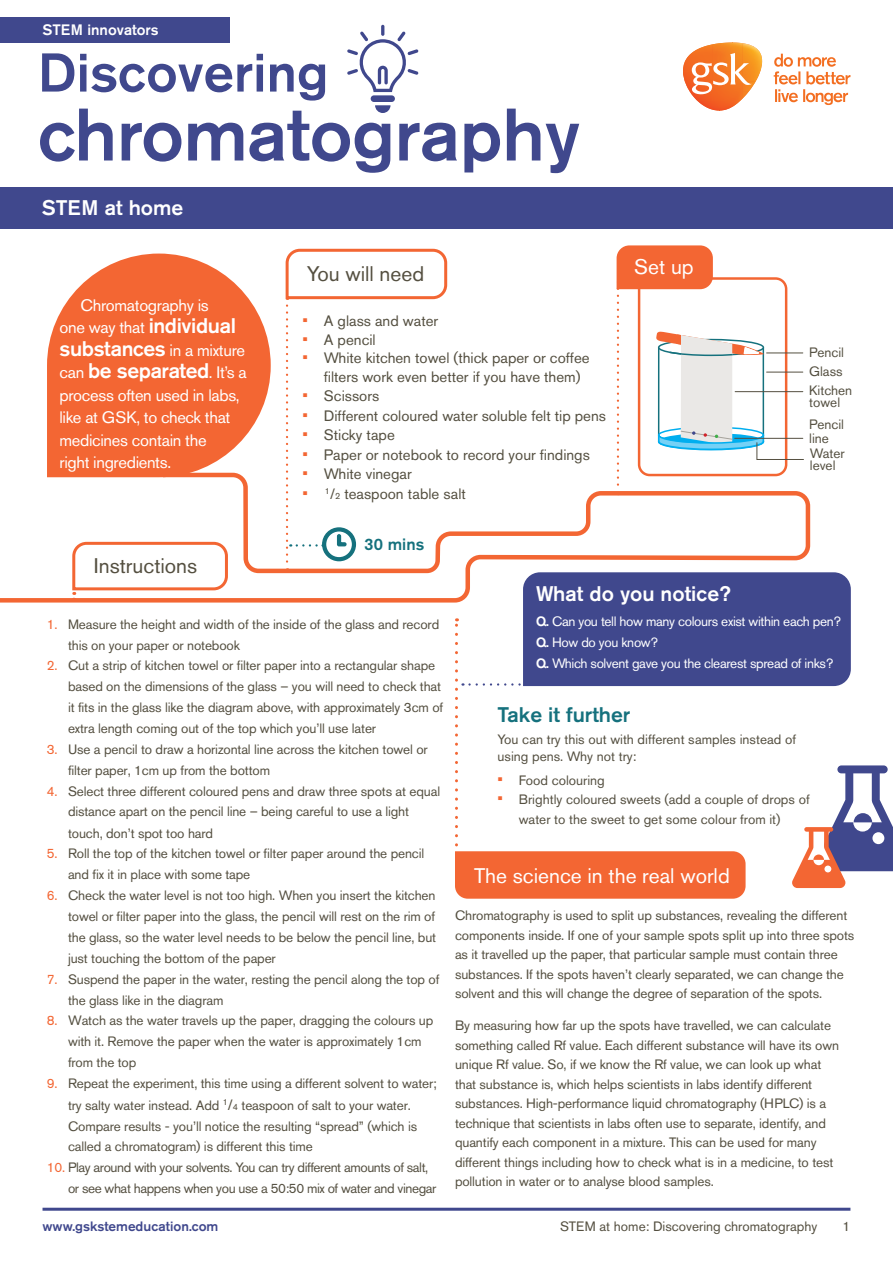
<style>
.page{position:relative;width:893px;height:1263px;background:#fff}
.page>*{position:absolute;margin:0;border:0;box-sizing:border-box;transform-origin:0 0}
.t1{font:500 73.5px "Akzidenz Grotesk GSK";letter-spacing:-.005em;color:#40488d}
.t2{font:500 54px "Akzidenz Grotesk GSK";color:#40488d}
.Body_text{font:500 21px/22.5px "Akzidenz Grotesk GSK";letter-spacing:-.01em;color:#fff}
.Body_text-2{font:21px "Akzidenz Grotesk GSK";color:#fff}
.Body_text-3{font:21px "Akzidenz Grotesk GSK";color:#544f40}
.Body_text-4{font:500 21px "Akzidenz Grotesk GSK";color:#15717d}
.Body_text-5{font:16.5px/22.5px "Akzidenz Grotesk GSK";letter-spacing:-.02em;color:#fff;text-align:center}
.Body_text-6{font:500 16.5px "Akzidenz Grotesk GSK";color:#15717d}
.t3{font:15px/18px "Akzidenz Grotesk GSK";color:#544f40}
.t4{font:500 15px "Akzidenz Grotesk GSK";color:#fff}
.Body_text-7{font:13.5px/21px "Akzidenz Grotesk GSK";letter-spacing:-.01em;color:#544f40}
.Body_text-8{font:13.5px/21px "Akzidenz Grotesk GSK";letter-spacing:-.03em;color:#544f40}
.Body_text-9{font:13.5px "Akzidenz Grotesk GSK";letter-spacing:-.025em;color:#fff}
.t5{font:500 13.5px "Akzidenz Grotesk GSK";color:#40488d}
.s1{font-weight:500;font-size:21px}
.s2{font-weight:400;font-size:16.5px}
.s3{font-size:16.5px;color:#f36633}
.s4{font-size:9px}
.s5{color:#f36633}
.s6{font-size:15px}
.s7{font-weight:500}
</style>
<div class="page">
<hr style="left:43px;top:1208px;width:807px;height:3px;background:#40488d">
<div style="left:0;top:188px;width:893px;height:41px;background:#40488d"></div>
<svg style="left:774px;top:54px;width:76px;height:51px"></svg>
<svg style="left:683px;top:43px;width:80px;height:68px"></svg>
<div style="left:0;top:17px;width:230px;height:26px;background:#40488d"></div>
<svg style="left:347px;top:25px;width:71px;height:88px"></svg>
<svg style="left:47px;top:254px;width:224px;height:216px;background:#f47d51"></svg>
<svg style="left:0;top:470px;width:811px;height:133px"></svg>
<svg style="left:284px;top:248px;width:165px;height:322px"></svg>
<svg style="left:71px;top:540px;width:158px;height:61px"></svg>
<svg style="left:469px;top:572px;width:382px;height:114px;background:#5c629d"></svg>
<div style="left:455px;top:851px;width:291px;height:48px;background:#f36633"></div>
<svg style="left:455px;top:618px;width:8px;height:227px"></svg>
<svg style="left:617px;top:245px;width:187px;height:250px"></svg>
<svg style="left:792px;top:765px;width:101px;height:123px"></svg>
<p class="t4" style="left:43px;top:20px;width:118px">STEM innovators</p>
<h2 class="t2" style="left:38px;top:38px;width:292px">Discovering</h2>
<h1 class="t1" style="left:38px;top:87px;width:543px">chromatography</h1>
<h3 class="Body_text" style="left:42px;top:196px;width:143px">STEM at home</h3>
<p class="Body_text-5" style="left:60px;top:294px;width:178px">Chromatography is<br>one way that <span class="s1">individual</span></p>
<p class="Body_text" style="left:60px;top:337px;width:189px">substances <span class="s2">in a mixture can</span> be separated<span class="s2">. It’s a</span></p>
<p class="Body_text-5" style="left:60px;top:384px;width:182px;text-align:left">process often used in labs, like at GSK, to check that medicines contain the right ingredients.</p>
<p class="Body_text-3" style="left:94px;top:551px;width:105px">Instructions</p>
<p class="Body_text-3" style="left:307px;top:260px;width:119px">You will need</p>
<p class="t3" style="left:303px;top:312px;width:137px"><span class="s3">•</span> A glass and water</p>
<p class="t3" style="left:303px;top:331px;width:75px"><span class="s3">•</span> A pencil</p>
<p class="t3" style="left:324px;top:349px;width:267px;text-indent:-21px"><span class="s3">•</span> White kitchen towel (thick paper or coffee filters work even better if you have them)</p>
<p class="t3" style="left:303px;top:387px;width:78px"><span class="s3">•</span> Scissors</p>
<p class="t3" style="left:303px;top:406px;width:305px"><span class="s3">•</span> Different coloured water soluble felt tip pens</p>
<p class="t3" style="left:303px;top:426px;width:94px"><span class="s3">•</span> Sticky tape</p>
<p class="t3" style="left:303px;top:445px;width:289px"><span class="s3">•</span> Paper or notebook to record your findings</p>
<p class="t3" style="left:303px;top:465px;width:111px"><span class="s3">•</span> White vinegar</p>
<p class="t3" style="left:303px;top:484px;width:165px"><span class="s3">•</span> <sup>1</sup>/<span class="s4">2</span> teaspoon table salt</p>
<p class="Body_text-6" style="left:364px;top:534px;width:62px">30 mins</p>
<p class="Body_text-2" style="left:634px;top:253px;width:61px">Set up</p>
<p class="Body_text" style="left:536px;top:582px;width:196px">What do you notice?</p>
<p class="Body_text-7" style="left:809px;top:341px;width:36px">Pencil</p>
<p class="Body_text-7" style="left:809px;top:361px;width:35px">Glass</p>
<p class="Body_text-7" style="left:809px;top:380px;width:45px">Kitchen</p>
<p class="Body_text-7" style="left:809px;top:392px;width:32px">towel</p>
<p class="Body_text-7" style="left:809px;top:417px;width:36px;line-height:13.5px">Pencil line</p>
<p class="Body_text-7" style="left:810px;top:447px;width:36px;line-height:12px">Water level</p>
<p class="Body_text-7" style="left:68px;top:613px;width:373px;text-indent:-21px"><span class="s5">1.</span> Measure the height and width of the inside of the glass and record this on your paper or notebook</p>
<p class="Body_text-7" style="left:68px;top:655px;width:377px;text-indent:-21px"><span class="s5">2.</span> Cut a strip of kitchen towel or filter paper into a rectangular shape based on the dimensions of the glass – you will need to check that it fits in the glass like the diagram above, with approximately 3cm of extra length coming out of the top which you’ll use later</p>
<p class="Body_text-7" style="left:68px;top:739px;width:361px;text-indent:-21px"><span class="s5">3.</span> Use a pencil to draw a horizontal line across the kitchen towel or filter paper, 1cm up from the bottom</p>
<p class="Body_text-7" style="left:68px;top:780px;width:374px;text-indent:-21px"><span class="s5">4.</span> Select three different coloured pens and draw three spots at equal distance apart on the pencil line – being careful to use a light touch, don’t spot too hard</p>
<p class="Body_text-7" style="left:68px;top:843px;width:358px;text-indent:-21px"><span class="s5">5.</span> Roll the top of the kitchen towel or filter paper around the pencil and fix it in place with some tape</p>
<p class="Body_text-7" style="left:68px;top:885px;width:370px;text-align:justify;text-indent:-21px"><span class="s5">6.</span> Check the water level is not too high. When you insert the kitchen towel or filter paper into the glass, the pencil will rest on the rim of the glass, so the water level needs to be below the pencil line, but just touching the bottom of the paper</p>
<p class="Body_text-7" style="left:68px;top:968px;width:373px;text-indent:-21px"><span class="s5">7.</span> Suspend the paper in the water, resting the pencil along the top of the glass like in the diagram</p>
<p class="Body_text-7" style="left:68px;top:1010px;width:367px;text-indent:-21px"><span class="s5">8.</span> Watch as the water travels up the paper, dragging the colours up with it. Remove the paper when the water is approximately 1cm from the top</p>
<p class="Body_text-7" style="left:47px;top:1072px;width:392px;line-height:22px;text-align:center"><span class="s5">9.</span> Repeat the experiment, this time using a different solvent to water; try salty water instead. Add <sup>1</sup><span class="s6">/</span><span class="s4">4</span> teaspoon of salt to your water.</p>
<p class="Body_text-7" style="left:68px;top:1115px;width:351px;line-height:20.5px">Compare results - you’ll notice the resulting “spread” (which is called a chromatogram) is different this time</p>
<p class="Body_text-8" style="left:68px;top:1156px;width:370px;text-indent:-21px"><span class="s5">10.</span> Play around with your solvents. You can try different amounts of salt, or see what happens when you use a 50:50 mix of water and vinegar</p>
<p class="Body_text-9" style="left:536px;top:613px;width:306px"><span class="s7">Q.</span> Can you tell how many colours exist within each pen?</p>
<p class="Body_text-9" style="left:536px;top:634px;width:123px"><span class="s7">Q.</span> How do you know?</p>
<p class="Body_text-9" style="left:536px;top:655px;width:299px"><span class="s7">Q.</span> Which solvent gave you the clearest spread of inks?</p>
<p class="Body_text-4" style="left:497px;top:701px;width:134px">Take it further</p>
<p class="Body_text-7" style="left:497px;top:731px;width:300px;line-height:16.5px">You can try this out with different samples instead of using pens. Why not try:</p>
<p class="Body_text-7" style="left:497px;top:769px;width:109px"><span class="s3">•</span> Food colouring</p>
<p class="Body_text-7" style="left:497px;top:790px;width:314px;line-height:19.5px;text-align:center"><span class="s3">•</span> Brightly coloured sweets (add a couple of drops of water to the sweet to get some colour from it)</p>
<p class="Body_text-2" style="left:474px;top:862px;width:257px">The science in the real world</p>
<p class="Body_text-7" style="left:455px;top:906px;width:401px;line-height:19.5px">Chromatography is used to split up substances, revealing the different components inside. If one of your sample spots split up into three spots as it travelled up the paper, that particular sample must contain three substances. If the spots haven’t clearly separated, we can change the solvent and this will change the degree of separation of the spots.</p>
<p class="Body_text-7" style="left:455px;top:1016px;width:386px;line-height:19.5px">By measuring how far up the spots have travelled, we can calculate something called Rf value. Each different substance will have its own unique Rf value. So, if we know the Rf value, we can look up what that substance is, which helps scientists in labs identify different substances. High-performance liquid chromatography (HPLC) is a technique that scientists in labs often use to separate, identify, and quantify each component in a mixture. This can be used for many different things including how to check what is in a medicine, to test pollution in water or to analyse blood samples.</p>
<p class="t5" style="left:43px;top:1217px;width:177px">www.gskstemeducation.com</p>
<p class="Body_text-7" style="left:560px;top:1215px;width:259px">STEM at home: Discovering chromatography</p>
<p class="Body_text-7" style="left:843px;top:1215px;width:9px">1</p>
</div>
